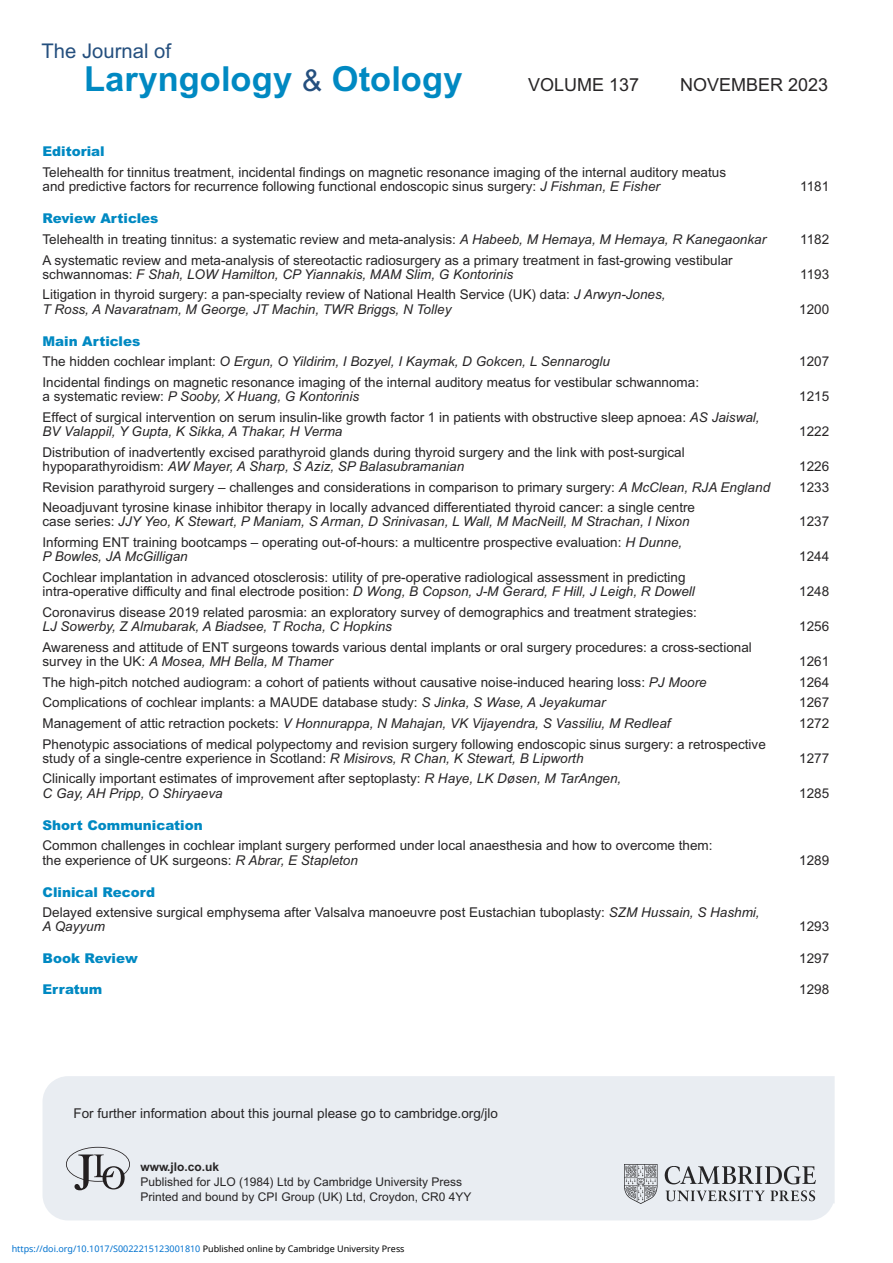
<style>
.page{position:relative;width:893px;height:1263px;background:#fff}
.page>*{position:absolute;margin:0;border:0;box-sizing:border-box;transform-origin:0 0}
.t1{font:700 34.5px "Arial";color:#0089c2}
.t2{font:20.25px "Arial";color:#244f7e}
.t3{font:18px "Arial";color:#272526}
.t4{font:13.5px/14.2px "Arial";color:#272526}
.t5{font:italic 13.5px/20.7px "Arial";color:#272526}
.t6{font:900 13.5px "Arial";color:#0089c2}
.t7{font:12px/15px "Arial";color:#272526}
.t8{font:700 12px "Arial";color:#272526}
.t9{font:9px "Noto Sans";color:#0172cf}
.s1{font-weight:400;font-size:30px;color:#244f7e}
.s2{font-style:italic}
.s3{font-weight:900;color:#0089c2}
.s4{font-weight:900;font-style:normal;color:#0089c2}
.s5{font-style:normal}
.s6{color:#000}
</style>
<div class="page">
<div style="left:43px;top:1076px;width:792px;height:144px;background:#e9edf2"></div>
<svg style="left:66px;top:1147px;width:64px;height:43px;background:#bdbfc3"></svg>
<img style="left:624px;top:1165px;width:192px;height:38px">
<h2 class="t2" style="left:42px;top:44px;width:131px">The Journal of</h2>
<h1 class="t1" style="left:84px;top:66px;width:380px">Laryngology <span class="s1">&amp;</span> Otology</h1>
<h3 class="t3" style="left:528px;top:78px;width:113px">VOLUME 137</h3>
<h3 class="t3" style="left:680px;top:78px;width:150px">NOVEMBER 2023</h3>
<p class="t6" style="left:43px;top:144px;width:64px">Editorial</p>
<p class="t4" style="left:43px;top:166px;width:685px">Telehealth for tinnitus treatment, incidental findings on magnetic resonance imaging of the internal auditory meatus and predictive factors for recurrence following functional endoscopic sinus surgery: <span class="s2">J Fishman, E Fisher</span></p>
<p class="t4" style="left:43px;top:209px;width:725px;line-height:20.7px"><span class="s3">Review Articles<br></span>Telehealth in treating tinnitus: a systematic review and meta-analysis: <span class="s2">A Habeeb, M Hemaya, M Hemaya, R Kanegaonkar</span></p>
<p class="t4" style="left:43px;top:254px;width:692px">A systematic review and meta-analysis of stereotactic radiosurgery as a primary treatment in fast-growing vestibular schwannomas: <span class="s2">F Shah, LOW Hamilton, CP Yiannakis, MAM Slim, G Kontorinis</span></p>
<p class="t4" style="left:43px;top:289px;width:625px">Litigation in thyroid surgery: a pan-specialty review of National Health Service (UK) data: <span class="s2">J Arwyn-Jones,<br>T Ross, A Navaratnam, M George, JT Machin, TWR Briggs, N Tolley</span></p>
<p class="t5" style="left:43px;top:332px;width:569px"><span class="s4">Main Articles<br></span><span class="s5">The hidden cochlear implant:</span> O Ergun, O Yildirim, I Bozyel, I Kaymak, D Gokcen, L Sennaroglu</p>
<p class="t4" style="left:43px;top:376px;width:658px">Incidental findings on magnetic resonance imaging of the internal auditory meatus for vestibular schwannoma: a systematic review: <span class="s2">P Sooby, X Huang, G Kontorinis</span></p>
<p class="t4" style="left:43px;top:411px;width:719px">Effect of surgical intervention on serum insulin-like growth factor 1 in patients with obstructive sleep apnoea: <span class="s2">AS Jaiswal,<br>BV Valappil, Y Gupta, K Sikka, A Thakar, H Verma</span></p>
<p class="t4" style="left:43px;top:446px;width:644px">Distribution of inadvertently excised parathyroid glands during thyroid surgery and the link with post-surgical hypoparathyroidism: <span class="s2">AW Mayer, A Sharp, S Aziz, SP Balasubramanian</span></p>
<p class="t4" style="left:800px;top:181px;width:31px">1181</p>
<p class="t4" style="left:800px;top:233px;width:31px">1182</p>
<p class="t4" style="left:800px;top:268px;width:31px">1193</p>
<p class="t4" style="left:799px;top:303px;width:32px">1200</p>
<p class="t4" style="left:799px;top:356px;width:32px">1207</p>
<p class="t4" style="left:799px;top:391px;width:32px">1215</p>
<p class="t4" style="left:799px;top:425px;width:32px">1222</p>
<p class="t4" style="left:799px;top:460px;width:32px">1226</p>
<p class="t4" style="left:43px;top:481px;width:729px">Revision parathyroid surgery – challenges and considerations in comparison to primary surgery: <span class="s2">A McClean, RJA England</span></p>
<p class="t4" style="left:799px;top:481px;width:32px">1233</p>
<p class="t4" style="left:43px;top:502px;width:654px">Neoadjuvant tyrosine kinase inhibitor therapy in locally advanced differentiated thyroid cancer: a single centre case series: <span class="s2">JJY Yeo, K Stewart, P Maniam, S Arman, D Srinivasan, L Wall, M MacNeill, M Strachan, I Nixon</span></p>
<p class="t4" style="left:799px;top:516px;width:32px">1237</p>
<p class="t4" style="left:43px;top:536px;width:641px">Informing ENT training bootcamps – operating out-of-hours: a multicentre prospective evaluation: <span class="s2">H Dunne,<br>P Bowles, JA McGilligan</span></p>
<p class="t4" style="left:43px;top:571px;width:654px">Cochlear implantation in advanced otosclerosis: utility of pre-operative radiological assessment in predicting intra-operative difficulty and final electrode position: <span class="s2">D Wong, B Copson, J-M Gerard, F Hill, J Leigh, R Dowell</span></p>
<p class="t4" style="left:799px;top:551px;width:32px">1244</p>
<p class="t4" style="left:799px;top:586px;width:32px">1248</p>
<p class="t4" style="left:43px;top:606px;width:656px">Coronavirus disease 2019 related parosmia: an exploratory survey of demographics and treatment strategies:</p>
<p class="t5" style="left:43px;top:617px;width:351px">LJ Sowerby, Z Almubarak, A Biadsee, T Rocha, C Hopkins</p>
<p class="t4" style="left:799px;top:620px;width:32px">1256</p>
<p class="t4" style="left:43px;top:641px;width:711px">Awareness and attitude of ENT surgeons towards various dental implants or oral surgery procedures: a cross-sectional survey in the UK: <span class="s2">A Mosea, MH Bella, M Thamer</span></p>
<p class="t4" style="left:799px;top:655px;width:32px">1261</p>
<p class="t4" style="left:43px;top:676px;width:666px">The high-pitch notched audiogram: a cohort of patients without causative noise-induced hearing loss: <span class="s2">PJ Moore</span></p>
<p class="t4" style="left:799px;top:676px;width:32px">1264</p>
<p class="t4" style="left:43px;top:697px;width:564px">Complications of cochlear implants: a MAUDE database study: <span class="s2">S Jinka, S Wase, A Jeyakumar</span></p>
<p class="t4" style="left:799px;top:697px;width:32px">1267</p>
<p class="t5" style="left:43px;top:714px;width:630px"><span class="s5">Management of attic retraction pockets:</span> V Honnurappa, N Mahajan, VK Vijayendra, S Vassiliu, M Redleaf</p>
<p class="t4" style="left:799px;top:717px;width:32px">1272</p>
<p class="t4" style="left:43px;top:738px;width:725px">Phenotypic associations of medical polypectomy and revision surgery following endoscopic sinus surgery: a retrospective study of a single-centre experience in Scotland: <span class="s2">R Misirovs, R Chan, K Stewart, B Lipworth</span></p>
<p class="t4" style="left:799px;top:752px;width:32px">1277</p>
<p class="t4" style="left:43px;top:773px;width:580px">Clinically important estimates of improvement after septoplasty: <span class="s2">R Haye, LK Døsen, M TarAngen,<br>C Gay, AH Pripp, O Shiryaeva</span></p>
<p class="t6" style="left:43px;top:817px;width:162px">Short Communication</p>
<p class="t4" style="left:43px;top:840px;width:672px">Common challenges in cochlear implant surgery performed under local anaesthesia and how to overcome them: the experience of UK surgeons: <span class="s2">R Abrar, E Stapleton</span></p>
<p class="t4" style="left:799px;top:787px;width:32px">1285</p>
<p class="t4" style="left:799px;top:854px;width:32px">1289</p>
<p class="t4" style="left:43px;top:883px;width:719px;line-height:20.7px"><span class="s3">Clinical Record<br></span>Delayed extensive surgical emphysema after Valsalva manoeuvre post Eustachian tuboplasty: <span class="s2">SZM Hussain, S Hashmi,</span></p>
<p class="t5" style="left:43px;top:918px;width:64px">A Qayyum</p>
<p class="t4" style="left:799px;top:921px;width:32px">1293</p>
<p class="t6" style="left:43px;top:950px;width:97px">Book Review</p>
<p class="t4" style="left:799px;top:952px;width:32px">1297</p>
<p class="t6" style="left:43px;top:981px;width:61px">Erratum</p>
<p class="t4" style="left:799px;top:983px;width:32px">1298</p>
<p class="t4" style="left:73px;top:1107px;width:426px">For further information about this journal please go to cambridge.org/jlo</p>
<p class="t8" style="left:141px;top:1163px;width:80px">www.jlo.co.uk</p>
<p class="t7" style="left:141px;top:1176px;width:332px">Published for JLO (1984) Ltd by Cambridge University Press<br>Printed and bound by CPI Group (UK) Ltd, Croydon, CR0 4YY</p>
<p class="t9" style="left:12px;top:1243px;width:394px">https://doi.org/10.1017/S0022215123001810 <span class="s6">Published online by Cambridge University Press</span></p>
</div>
